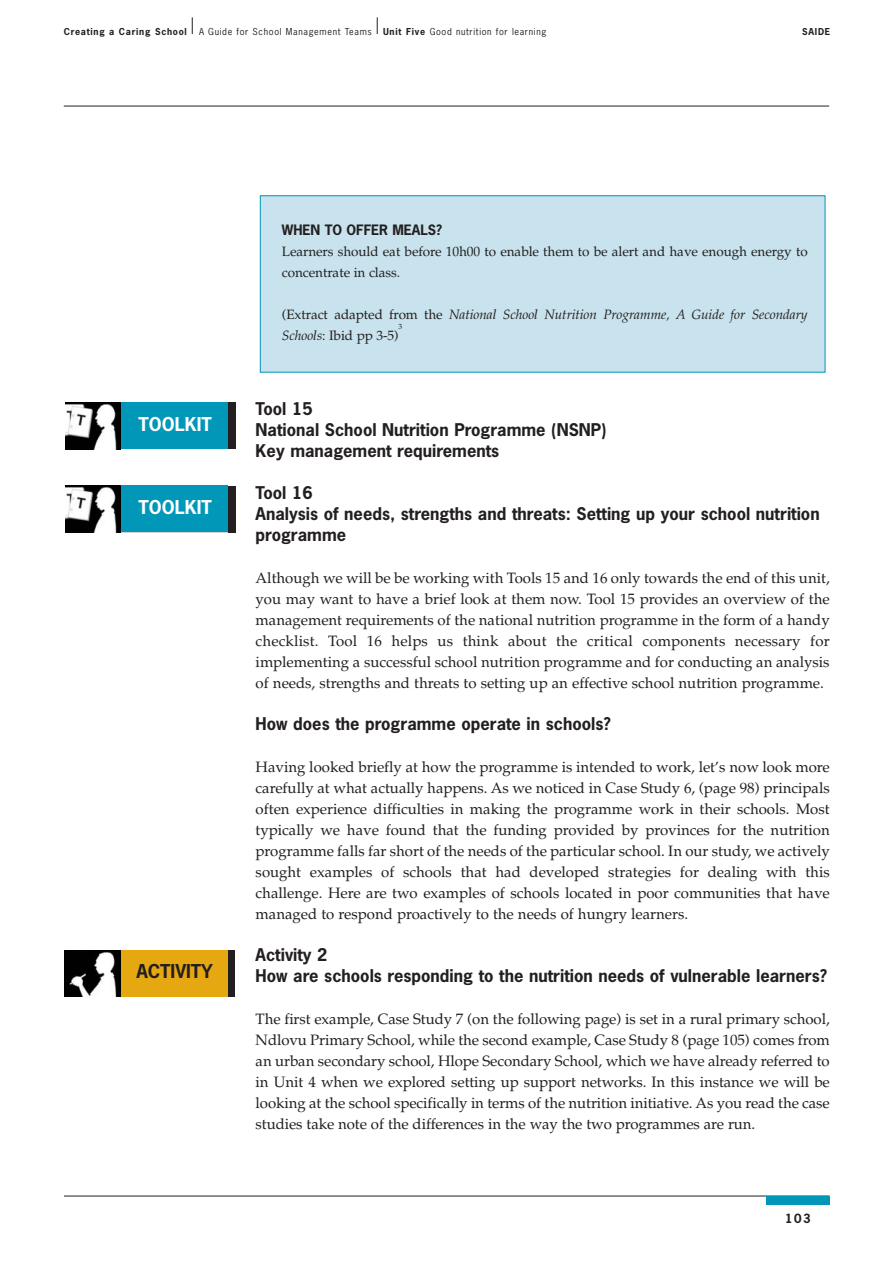
<style>
.page{position:relative;width:893px;height:1263px;background:#fff}
.page>*{position:absolute;margin:0;border:0;box-sizing:border-box;transform-origin:0 0}
.t1{font:700 18px "News Gothic";color:#fff}
.t2{font:700 18px "News Gothic";color:#231f20}
.t3{font:700 16.5px/21px "News Gothic";color:#231f20}
.t4{font:15px/21px "Palatino";color:#231f20;text-align:justify}
.t5{font:13.5px/21px "Palatino";letter-spacing:-.005em;color:#231f20}
.t6{font:italic 13.5px/21px "Palatino";letter-spacing:-.005em;color:#231f20}
.t7{font:700 12px "News Gothic";color:#231f20}
.t8{font:9px "News Gothic";letter-spacing:.075em;color:#231f20}
.t9{font:700 9px "News Gothic";letter-spacing:.08em;color:#231f20}
.t10{font:7.5px "Palatino";color:#231f20}
.s1{font-weight:700}
.s2{font-family:"News Gothic";font-weight:700}
.s3{font-style:normal}
</style>
<div class="page">
<hr style="left:64px;top:1196px;width:765px;height:1px;background:#231f20">
<hr style="left:64px;top:106px;width:765px;height:1px;background:#231f20">
<div style="left:766px;top:1196px;width:63px;height:9px;background:#0097b8"></div>
<div style="left:260px;top:196px;width:565px;height:176px;background:#c8e3ed"></div>
<div style="left:260px;top:195px;width:565px;height:178px;border:1px solid #0097b8"></div>
<svg style="left:192px;top:17px;width:1px;height:17px"></svg>
<svg style="left:377px;top:17px;width:1px;height:17px"></svg>
<div style="left:78px;top:950px;width:157px;height:47px;background:#231f20"></div>
<div style="left:120px;top:950px;width:108px;height:46px;background:#e6a810"></div>
<img style="left:65px;top:950px;width:55px;height:47px">
<div style="left:78px;top:402px;width:157px;height:47px;background:#231f20"></div>
<div style="left:121px;top:402px;width:107px;height:47px;background:#0097b8"></div>
<img style="left:65px;top:402px;width:56px;height:47px">
<div style="left:78px;top:486px;width:157px;height:46px;background:#231f20"></div>
<div style="left:121px;top:486px;width:107px;height:46px;background:#0097b8"></div>
<img style="left:65px;top:486px;width:56px;height:46px">
<p class="t9" style="left:64px;top:28px;width:125px">Creating a Caring School</p>
<p class="t8" style="left:199px;top:28px;width:349px">A Guide for School Management Teams <span class="s1">Unit Five</span> Good nutrition for learning</p>
<p class="t9" style="left:802px;top:28px;width:30px">SAIDE</p>
<p class="t1" style="left:139px;top:417px;width:75px">TOOLKIT</p>
<p class="t1" style="left:139px;top:500px;width:75px">TOOLKIT</p>
<p class="t2" style="left:136px;top:964px;width:78px">ACTIVITY</p>
<p class="t5" style="left:282px;top:221px;width:527px"><span class="s2">WHEN TO OFFER MEALS?<br></span>Learners should eat before 10h00 to enable them to be alert and have enough energy to concentrate in class.</p>
<p class="t6" style="left:282px;top:305px;width:527px"><span class="s3">(Extract adapted from the</span> National School Nutrition Programme, A Guide for Secondary<br>Schools<span class="s3">: Ibid pp 3-5)</span></p>
<p class="t10" style="left:399px;top:324px;width:5px">3</p>
<p class="t3" style="left:256px;top:399px;width:352px">Tool 15<br>National School Nutrition Programme (NSNP)<br>Key management requirements</p>
<p class="t3" style="left:256px;top:483px;width:566px">Tool 16<br>Analysis of needs, strengths and threats: Setting up your school nutrition programme</p>
<p class="t4" style="left:256px;top:569px;width:576px">Although we will be be working with Tools 15 and 16 only towards the end of this unit, you may want to have a brief look at them now. Tool 15 provides an overview of the management requirements of the national nutrition programme in the form of a handy checklist. Tool 16 helps us think about the critical components necessary for implementing a successful school nutrition programme and for conducting an analysis of needs, strengths and threats to setting up an effective school nutrition programme.</p>
<p class="t3" style="left:256px;top:714px;width:357px">How does the programme operate in schools?</p>
<p class="t4" style="left:256px;top:758px;width:576px">Having looked briefly at how the programme is intended to work, let’s now look more carefully at what actually happens. As we noticed in Case Study 6, (page 98) principals often experience difficulties in making the programme work in their schools. Most typically we have found that the funding provided by provinces for the nutrition programme falls far short of the needs of the particular school. In our study, we actively sought examples of schools that had developed strategies for dealing with this challenge. Here are two examples of schools located in poor communities that have managed to respond proactively to the needs of hungry learners.</p>
<p class="t3" style="left:256px;top:945px;width:573px">Activity 2<br>How are schools responding to the nutrition needs of vulnerable learners?</p>
<p class="t4" style="left:256px;top:1010px;width:576px">The first example, Case Study 7 (on the following page) is set in a rural primary school, Ndlovu Primary School, while the second example, Case Study 8 (page 105) comes from an urban secondary school, Hlope Secondary School, which we have already referred to in Unit 4 when we explored setting up support networks. In this instance we will be looking at the school specifically in terms of the nutrition initiative. As you read the case studies take note of the differences in the way the two programmes are run.</p>
<p class="t7" style="left:785px;top:1213px;width:27px">103</p>
</div>
